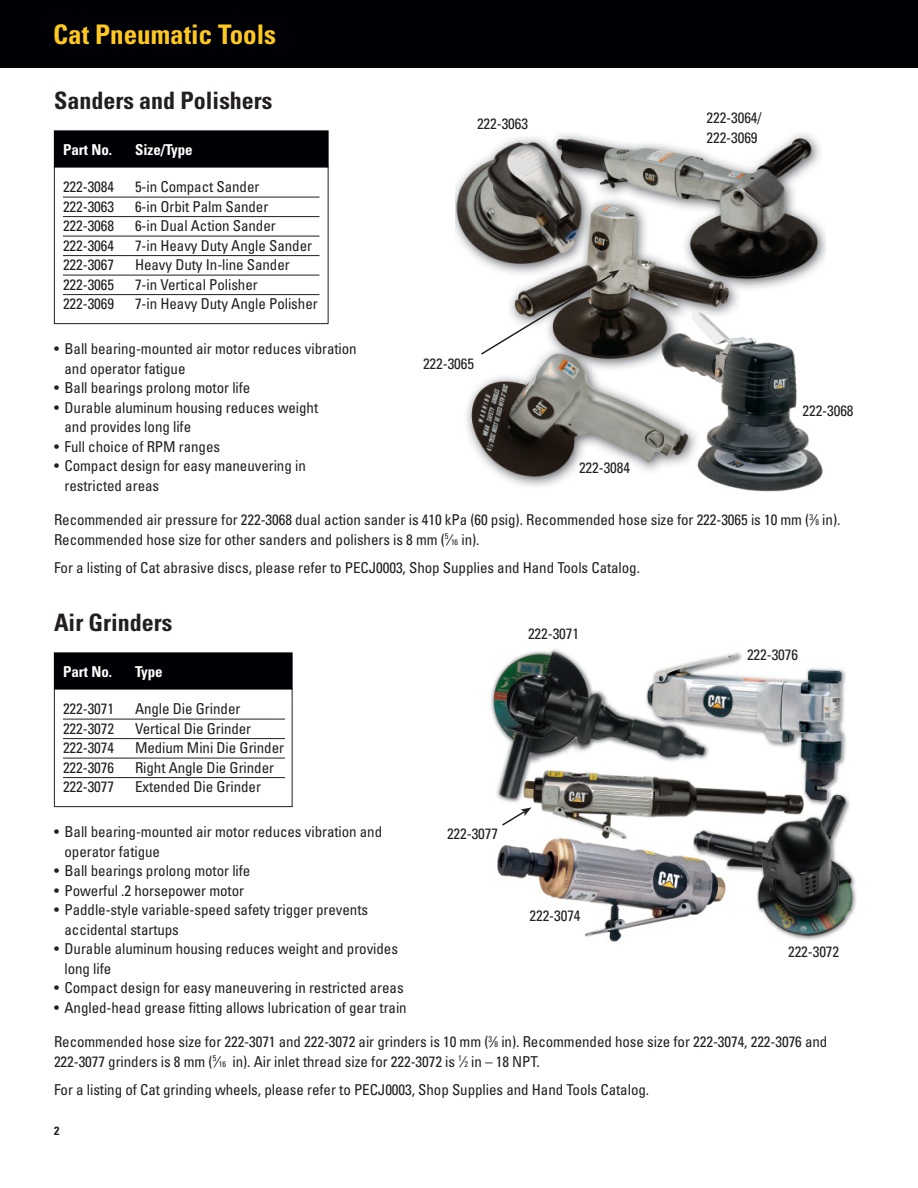
<style>
.page{position:relative;width:918px;height:1188px;background:#fff}
.page>*{position:absolute;margin:0;border:0;box-sizing:border-box;transform-origin:0 0}
.t1{font:700 condensed 27px "Univers";color:#ffc820}
.t2{font:700 condensed 24px "Univers";color:#231f20}
.t3{font:condensed 15px/19.5px "Univers";letter-spacing:-.005em;color:#231f20}
.t4{font:700 condensed 15px "Univers";color:#fff}
.t5{font:700 condensed 12px "Univers";color:#231f20}
.s1{font-size:8.25px}
</style>
<div class="page">
<div style="left:0;top:0;width:918px;height:68px;background:#000105"></div>
<div style="left:54px;top:166px;width:274px;height:158px;border:1px solid #231f20"></div>
<div style="left:54px;top:131px;width:274px;height:36px;background:#000105"></div>
<div style="left:54px;top:130px;width:274px;height:37px;border:1px solid #000105"></div>
<hr style="left:63px;top:197px;width:257px;height:1px;background:#231f20">
<hr style="left:63px;top:216px;width:257px;height:1px;background:#231f20">
<hr style="left:63px;top:236px;width:257px;height:1px;background:#231f20">
<hr style="left:63px;top:255px;width:257px;height:1px;background:#231f20">
<hr style="left:63px;top:275px;width:257px;height:1px;background:#231f20">
<hr style="left:63px;top:294px;width:257px;height:1px;background:#231f20">
<img style="left:456px;top:134px;width:370px;height:358px">
<svg style="left:479px;top:270px;width:141px;height:86px"></svg>
<div style="left:54px;top:688px;width:238px;height:119px;border:1px solid #231f20"></div>
<div style="left:54px;top:653px;width:238px;height:36px;background:#000105"></div>
<div style="left:54px;top:652px;width:238px;height:37px;border:1px solid #000105"></div>
<hr style="left:63px;top:719px;width:222px;height:1px;background:#231f20">
<hr style="left:63px;top:738px;width:222px;height:1px;background:#231f20">
<hr style="left:63px;top:758px;width:222px;height:1px;background:#231f20">
<hr style="left:63px;top:777px;width:222px;height:1px;background:#231f20">
<img style="left:490px;top:649px;width:367px;height:293px">
<svg style="left:500px;top:807px;width:32px;height:20px"></svg>
<h1 class="t1" style="left:53px;top:25px;width:225px">Cat Pneumatic Tools</h1>
<h2 class="t2" style="left:54px;top:92px;width:220px">Sanders and Polishers</h2>
<p class="t4" style="left:63px;top:144px;width:51px">Part No.</p>
<p class="t4" style="left:135px;top:144px;width:59px">Size/Type</p>
<p class="t3" style="left:63px;top:178px;width:53px">222-3084</p>
<p class="t3" style="left:135px;top:178px;width:126px">5-in Compact Sander</p>
<p class="t3" style="left:63px;top:198px;width:53px">222-3063</p>
<p class="t3" style="left:135px;top:198px;width:135px">6-in Orbit Palm Sander</p>
<p class="t3" style="left:63px;top:217px;width:53px">222-3068</p>
<p class="t3" style="left:135px;top:217px;width:142px">6-in Dual Action Sander</p>
<p class="t3" style="left:63px;top:237px;width:53px">222-3064</p>
<p class="t3" style="left:135px;top:237px;width:179px">7-in Heavy Duty Angle Sander</p>
<p class="t3" style="left:63px;top:256px;width:53px">222-3067</p>
<p class="t3" style="left:135px;top:256px;width:156px">Heavy Duty In-line Sander</p>
<p class="t3" style="left:63px;top:276px;width:53px">222-3065</p>
<p class="t3" style="left:135px;top:276px;width:124px">7-in Vertical Polisher</p>
<p class="t3" style="left:63px;top:295px;width:53px">222-3069</p>
<p class="t3" style="left:135px;top:295px;width:184px">7-in Heavy Duty Angle Polisher</p>
<p class="t3" style="left:64px;top:340px;width:294px;text-indent:-10px">• Ball bearing-mounted air motor reduces vibration and operator fatigue</p>
<p class="t3" style="left:54px;top:379px;width:198px">• Ball bearings prolong motor life</p>
<p class="t3" style="left:64px;top:399px;width:255px;text-indent:-10px">• Durable aluminum housing reduces weight and provides long life</p>
<p class="t3" style="left:54px;top:438px;width:168px">• Full choice of RPM ranges</p>
<p class="t3" style="left:64px;top:457px;width:243px;text-indent:-10px">• Compact design for easy maneuvering in restricted areas</p>
<p class="t3" style="left:54px;top:511px;width:788px">Recommended air pressure for 222-3068 dual action sander is 410 kPa (60 psig). Recommended hose size for 222-3065 is 10 mm (<sup>3</sup>⁄<span class="s1">8</span> in).<br>Recommended hose size for other sanders and polishers is 8 mm (<sup>5</sup>⁄<span class="s1">16</span> in).</p>
<p class="t3" style="left:54px;top:559px;width:588px">For a listing of Cat abrasive discs, please refer to PECJ0003, Shop Supplies and Hand Tools Catalog.</p>
<p class="t3" style="left:706px;top:109px;width:57px">222-3064/<br>222-3069</p>
<p class="t3" style="left:477px;top:115px;width:53px">222-3063</p>
<p class="t3" style="left:423px;top:355px;width:53px">222-3065</p>
<p class="t3" style="left:802px;top:402px;width:53px">222-3068</p>
<p class="t3" style="left:579px;top:459px;width:53px">222-3084</p>
<h2 class="t2" style="left:54px;top:614px;width:120px">Air Grinders</h2>
<p class="t4" style="left:63px;top:666px;width:51px">Part No.</p>
<p class="t4" style="left:135px;top:666px;width:29px">Type</p>
<p class="t3" style="left:63px;top:700px;width:53px">222-3071</p>
<p class="t3" style="left:135px;top:700px;width:107px">Angle Die Grinder</p>
<p class="t3" style="left:63px;top:720px;width:53px">222-3072</p>
<p class="t3" style="left:135px;top:720px;width:118px">Vertical Die Grinder</p>
<p class="t3" style="left:63px;top:739px;width:53px">222-3074</p>
<p class="t3" style="left:135px;top:739px;width:151px">Medium Mini Die Grinder</p>
<p class="t3" style="left:63px;top:759px;width:53px">222-3076</p>
<p class="t3" style="left:135px;top:759px;width:141px">Right Angle Die Grinder</p>
<p class="t3" style="left:63px;top:778px;width:53px">222-3077</p>
<p class="t3" style="left:135px;top:778px;width:128px">Extended Die Grinder</p>
<p class="t3" style="left:64px;top:823px;width:319px;text-indent:-10px">• Ball bearing-mounted air motor reduces vibration and operator fatigue</p>
<p class="t3" style="left:54px;top:862px;width:198px">• Ball bearings prolong motor life</p>
<p class="t3" style="left:54px;top:882px;width:192px">• Powerful .2 horsepower motor</p>
<p class="t3" style="left:64px;top:901px;width:305px;text-indent:-10px">• Paddle-style variable-speed safety trigger prevents accidental startups</p>
<p class="t3" style="left:64px;top:940px;width:335px;text-indent:-10px">• Durable aluminum housing reduces weight and provides long life</p>
<p class="t3" style="left:54px;top:979px;width:351px">• Compact design for easy maneuvering in restricted areas</p>
<p class="t3" style="left:54px;top:999px;width:354px">• Angled-head grease fitting allows lubrication of gear train</p>
<p class="t3" style="left:54px;top:1033px;width:775px">Recommended hose size for 222-3071 and 222-3072 air grinders is 10 mm (<sup>3</sup>⁄<span class="s1">8</span> in). Recommended hose size for 222-3074, 222-3076 and<br>222-3077 grinders is 8 mm (<sup>5</sup>⁄<span class="s1">16</span> in). Air inlet thread size for 222-3072 is <sup>1</sup>⁄<span class="s1">2</span> in – 18 NPT.</p>
<p class="t3" style="left:54px;top:1081px;width:597px">For a listing of Cat grinding wheels, please refer to PECJ0003, Shop Supplies and Hand Tools Catalog.</p>
<p class="t3" style="left:528px;top:625px;width:53px">222-3071</p>
<p class="t3" style="left:747px;top:646px;width:53px">222-3076</p>
<p class="t3" style="left:447px;top:825px;width:53px">222-3077</p>
<p class="t3" style="left:530px;top:907px;width:53px">222-3074</p>
<p class="t3" style="left:788px;top:943px;width:53px">222-3072</p>
<p class="t5" style="left:54px;top:1126px;width:7px">2</p>
</div>
